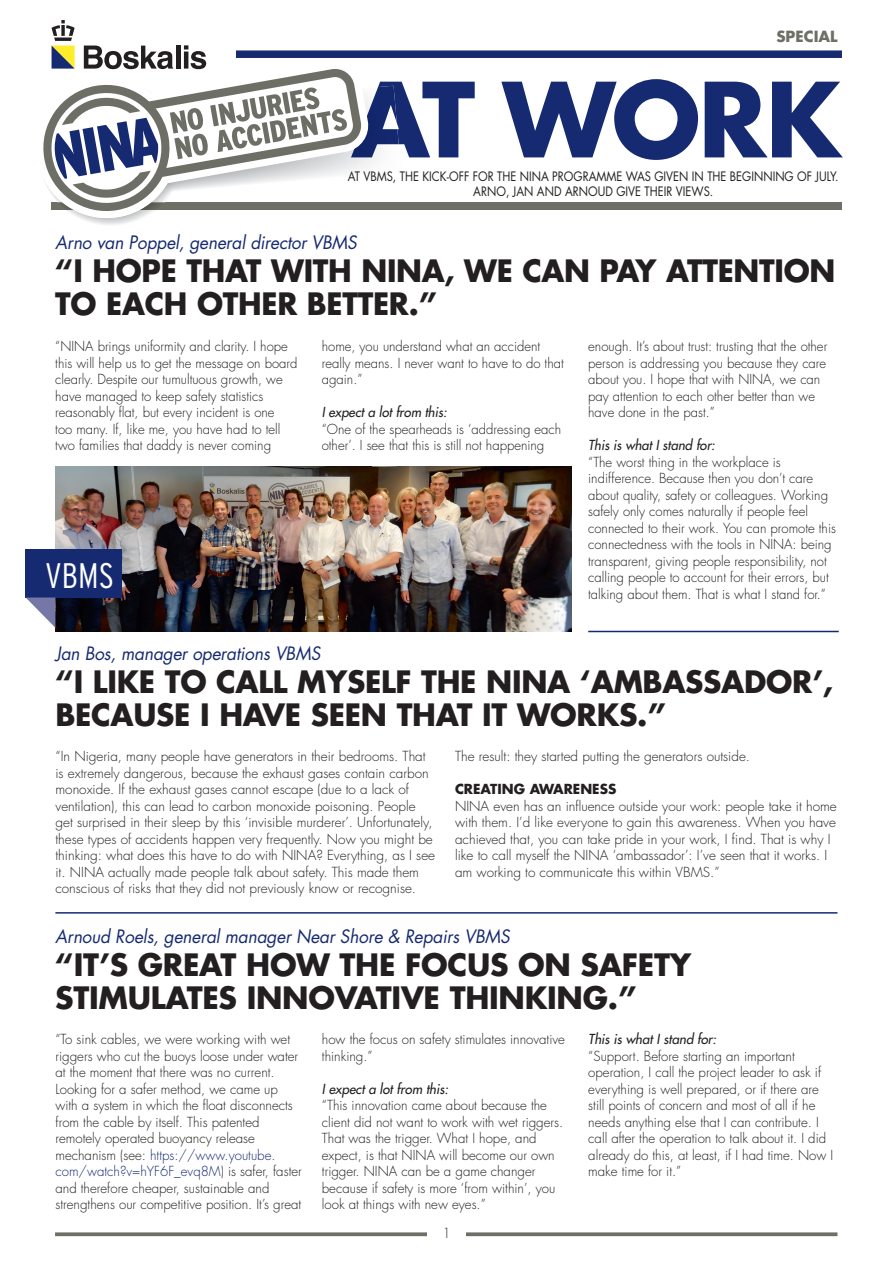
<style>
.page{position:relative;width:893px;height:1263px;background:#fff}
.page>*{position:absolute;margin:0;border:0;box-sizing:border-box;transform-origin:0 0}
.t1{font:700 100.5px "Futura Std";letter-spacing:-.03em;color:#162a71}
.t2{font:300 condensed 35.4px "Interstate";color:#fff}
.t3{font:700 30px/33px "Futura Std";letter-spacing:-.01em;color:#231f20}
.t4{font:italic 18px "Futura Std";letter-spacing:-.01em;color:#162a71;scale:.96 1}
.t5{font:700 15px "Futura Std";color:#6e6f66}
.t6{font:300 13.5px/16.5px "Futura Std";color:#231f20}
.t7{font:italic 500 13.5px "Futura Std";color:#231f20}
.t8{font:700 13.5px "Futura Std";color:#231f20}
.t9{font:12.6px "Futura Std";color:#231f20;scale:.88 1}
.s1{color:#162a71}
</style>
<div class="page">
<svg style="left:55px;top:1232px;width:782px;height:4px;background:#7c7d75"></svg>
<div style="left:427px;top:1227px;width:39px;height:32px;background:#fff"></div>
<img style="left:55px;top:466px;width:516px;height:165px">
<hr style="left:588px;top:631px;width:251px;height:1px;background:#162a71">
<hr style="left:55px;top:912px;width:782px;height:2px;background:#162a71">
<div style="left:236px;top:50px;width:606px;height:8px;background:#162a71"></div>
<div style="left:51px;top:202px;width:791px;height:8px;background:#6e6f66"></div>
<img style="left:377px;top:86px;width:22px;height:69px">
<svg style="left:51px;top:62px;width:326px;height:158px"></svg>
<svg style="left:43px;top:67px;width:320px;height:146px"></svg>
<svg style="left:55px;top:118px;width:103px;height:61px"></svg>
<svg style="left:84px;top:46px;width:89px;height:23px"></svg>
<hr style="left:176px;top:46px;width:4px;height:23px;background:#231f20">
<svg style="left:184px;top:45px;width:22px;height:24px"></svg>
<svg style="left:52px;top:20px;width:23px;height:49px"></svg>
<div style="left:26px;top:549px;width:96px;height:48px;background:#162a71"></div>
<svg style="left:26px;top:597px;width:29px;height:31px"></svg>
<p class="t5" style="left:776px;top:26px;width:63px">SPECIAL</p>
<h1 class="t1" style="left:351px;top:53px;width:492px">AT WORK</h1>
<p class="t9" style="left:473px;top:183px;width:274px">ARNO, JAN AND ARNOUD GIVE THEIR VIEWS.</p>
<p class="t9" style="left:348px;top:168px;width:559px">AT VBMS, THE KICK-OFF FOR THE NINA PROGRAMME WAS GIVEN IN THE BEGINNING OF JULY.</p>
<h3 class="t4" style="left:55px;top:231px;width:316px">Arno van Poppel, general director VBMS</h3>
<h3 class="t3" style="left:55px;top:254px;width:782px">“I HOPE THAT WITH NINA, WE CAN PAY ATTENTION<br>TO EACH OTHER BETTER.”</h3>
<p class="t6" style="left:55px;top:338px;width:244px">“NINA brings uniformity and clarity. I hope this will help us to get the message on board clearly. Despite our tumultuous growth, we have managed to keep safety statistics reasonably flat, but every incident is one<br>too many. If, like me, you have had to tell two families that daddy is never coming</p>
<h2 class="t2" style="left:45px;top:555px;width:70px">VBMS</h2>
<p class="t6" style="left:322px;top:338px;width:244px">home, you understand what an accident really means. I never want to have to do that again.”</p>
<p class="t7" style="left:322px;top:404px;width:127px">I expect a lot from this:</p>
<p class="t6" style="left:322px;top:421px;width:241px">“One of the spearheads is ‘addressing each other’. I see that this is still not happening</p>
<p class="t6" style="left:588px;top:338px;width:241px">enough. It’s about trust: trusting that the other person is addressing you because they care about you. I hope that with NINA, we can pay attention to each other better than we have done in the past.”</p>
<p class="t7" style="left:588px;top:437px;width:128px">This is what I stand for:</p>
<p class="t6" style="left:588px;top:454px;width:249px">“The worst thing in the workplace is indifference. Because then you don’t care about quality, safety or colleagues. Working safely only comes naturally if people feel connected to their work. You can promote this connectedness with the tools in NINA: being transparent, giving people responsibility, not calling people to account for their errors, but talking about them. That is what I stand for.”</p>
<h3 class="t4" style="left:55px;top:642px;width:277px">Jan Bos, manager operations VBMS</h3>
<h3 class="t3" style="left:55px;top:665px;width:779px">“I LIKE TO CALL MYSELF THE NINA ‘AMBASSADOR’,<br>BECAUSE I HAVE SEEN THAT IT WORKS.”</h3>
<p class="t6" style="left:55px;top:748px;width:381px">“In Nigeria, many people have generators in their bedrooms. That is extremely dangerous, because the exhaust gases contain carbon monoxide. If the exhaust gases cannot escape (due to a lack of ventilation), this can lead to carbon monoxide poisoning. People get surprised in their sleep by this ‘invisible murderer’. Unfortunately, these types of accidents happen very frequently. Now you might be thinking: what does this have to do with NINA? Everything, as I see it. NINA actually made people talk about safety. This made them conscious of risks that they did not previously know or recognise.</p>
<p class="t6" style="left:455px;top:748px;width:297px">The result: they started putting the generators outside.</p>
<p class="t8" style="left:455px;top:780px;width:163px">CREATING AWARENESS</p>
<p class="t6" style="left:455px;top:798px;width:383px">NINA even has an influence outside your work: people take it home with them. I’d like everyone to gain this awareness. When you have achieved that, you can take pride in your work, I find. That is why I like to call myself the NINA ‘ambassador’: I’ve seen that it works. I am working to communicate this within VBMS.”</p>
<h3 class="t4" style="left:55px;top:925px;width:475px">Arnoud Roels, general manager Near Shore &amp; Repairs VBMS</h3>
<h3 class="t3" style="left:55px;top:948px;width:637px">“IT’S GREAT HOW THE FOCUS ON SAFETY<br>STIMULATES INNOVATIVE THINKING.”</h3>
<p class="t6" style="left:55px;top:1031px;width:248px">“To sink cables, we were working with wet riggers who cut the buoys loose under water at the moment that there was no current.<br>Looking for a safer method, we came up with a system in which the float disconnects from the cable by itself. This patented remotely operated buoyancy release mechanism (see: <span class="s1">https://www.youtube. com/watch?v=hYF6F_evq8M</span>) is safer, faster and therefore cheaper, sustainable and strengthens our competitive position. It’s great</p>
<p class="t6" style="left:322px;top:1031px;width:245px">how the focus on safety stimulates innovative thinking.”</p>
<p class="t7" style="left:588px;top:1031px;width:130px">This is what I stand for:</p>
<p class="t6" style="left:588px;top:1048px;width:246px">“Support. Before starting an important operation, I call the project leader to ask if everything is well prepared, or if there are still points of concern and most of all if he needs anything else that I can contribute. I call after the operation to talk about it. I did already do this, at least, if I had time. Now I make time for it.”</p>
<p class="t7" style="left:322px;top:1080px;width:128px">I expect a lot from this:</p>
<p class="t6" style="left:322px;top:1097px;width:243px">“This innovation came about because the client did not want to work with wet riggers.<br>That was the trigger. What I hope, and expect, is that NINA will become our own trigger. NINA can be a game changer because if safety is more ‘from within’, you look at things with new eyes.”</p>
<p class="t6" style="left:442px;top:1225px;width:10px">1</p>
</div>
